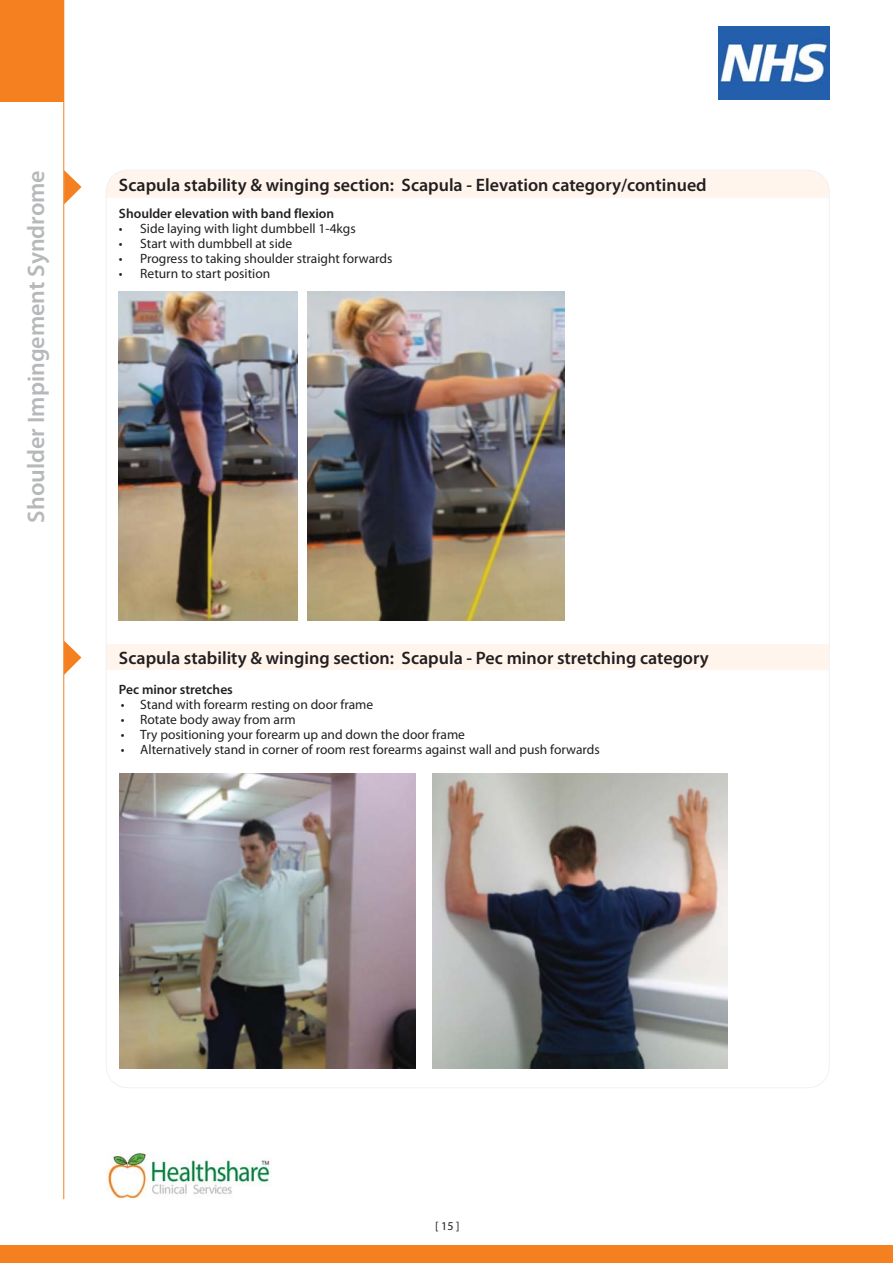
<style>
.page{position:relative;width:893px;height:1263px;background:#fff}
.page>*{position:absolute;margin:0;border:0;box-sizing:border-box;transform-origin:0 0}
.t1{font:600 24px "Myriad Pro";color:#b6b8ba}
.t2{font:600 18px "Myriad Pro";color:#231f20}
.t3{font:13.5px "Myriad Pro";color:#231f20}
.t4{font:600 13.5px "Myriad Pro";color:#231f20}
.t5{font:12px "Myriad Pro";color:#231f20}
</style>
<div class="page">
<div style="left:0;top:1246px;width:893px;height:17px;background:#f58020"></div>
<div style="left:0;top:0;width:64px;height:102px;background:#f58020"></div>
<img style="left:718px;top:26px;width:111px;height:74px">
<hr style="left:63px;top:0;width:1px;height:1199px;background:#f58020">
<div style="left:106px;top:170px;width:723px;height:28px;background:#fff5ed"></div>
<div style="left:106px;top:645px;width:723px;height:25px;background:#fff5ed"></div>
<img style="left:119px;top:773px;width:296px;height:296px">
<img style="left:433px;top:773px;width:294px;height:296px">
<svg style="left:64px;top:170px;width:18px;height:34px"></svg>
<svg style="left:64px;top:641px;width:17px;height:34px"></svg>
<img style="left:119px;top:291px;width:178px;height:329px">
<img style="left:307px;top:291px;width:257px;height:329px">
<img style="left:106px;top:1152px;width:164px;height:47px">
<h1 class="t1" style="left:27px;top:523px;width:354px;rotate:-90deg">Shoulder Impingement Syndrome</h1>
<h2 class="t2" style="left:119px;top:178px;width:589px">Scapula stability &amp; winging section: Scapula - Elevation category/continued</h2>
<p class="t4" style="left:119px;top:208px;width:217px">Shoulder elevation with band flexion</p>
<p class="t3" style="left:119px;top:223px;width:238px">• Side laying with light dumbbell 1-4kgs</p>
<p class="t3" style="left:119px;top:238px;width:175px">• Start with dumbbell at side</p>
<p class="t3" style="left:119px;top:253px;width:275px">• Progress to taking shoulder straight forwards</p>
<p class="t3" style="left:119px;top:268px;width:153px">• Return to start position</p>
<h2 class="t2" style="left:119px;top:651px;width:591px">Scapula stability &amp; winging section: Scapula - Pec minor stretching category</h2>
<p class="t4" style="left:119px;top:684px;width:115px">Pec minor stretches</p>
<p class="t3" style="left:121px;top:699px;width:254px">• Stand with forearm resting on door frame</p>
<p class="t3" style="left:121px;top:714px;width:176px">• Rotate body away from arm</p>
<p class="t3" style="left:121px;top:729px;width:346px">• Try positioning your forearm up and down the door frame</p>
<p class="t3" style="left:121px;top:744px;width:481px">• Alternatively stand in corner of room rest forearms against wall and push forwards</p>
<p class="t5" style="left:435px;top:1222px;width:26px">[ 15 ]</p>
</div>
